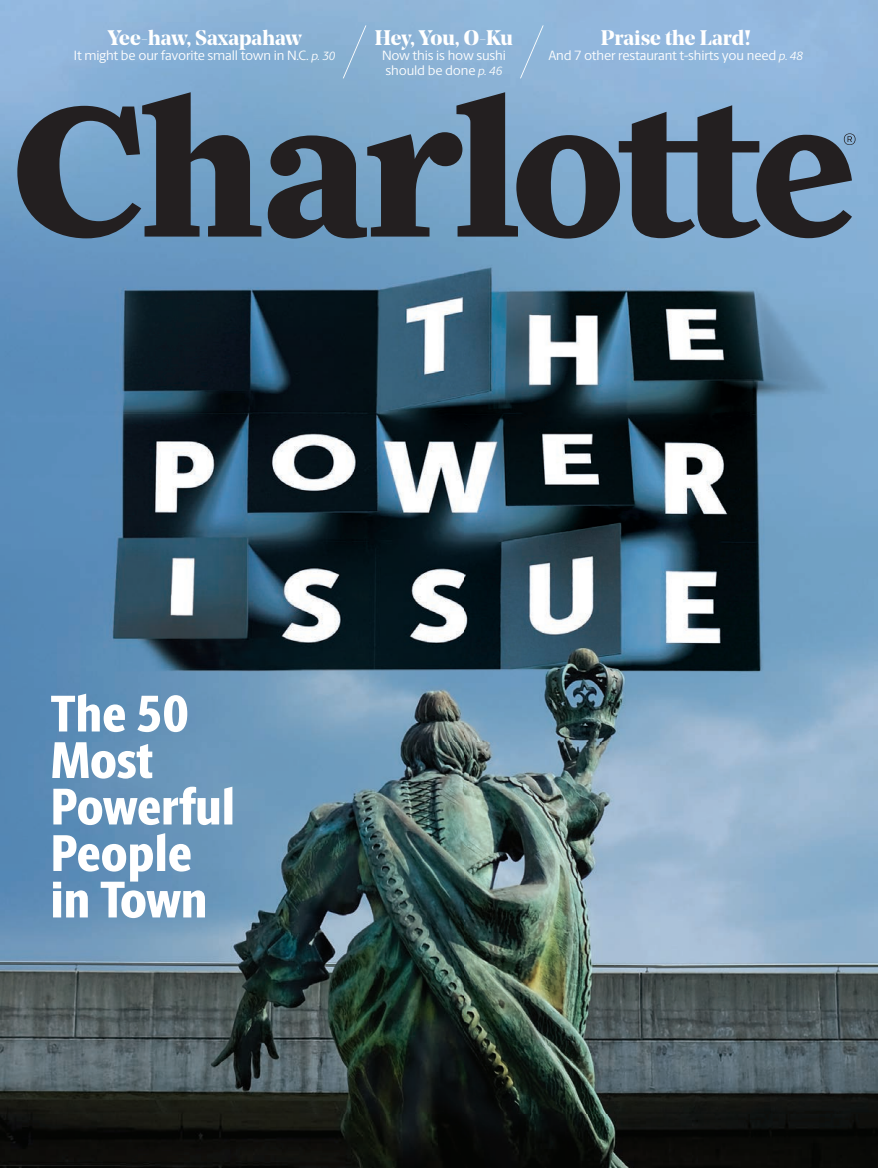
<style>
.page{position:relative;width:878px;height:1168px;background:#fff}
.page>*{position:absolute;margin:0;border:0;box-sizing:border-box;transform-origin:0 0}
.t1{font:800 51.75px/46.5px "Berlingske Sans Cn";letter-spacing:-.005em;color:#fff}
.t2{font:700 21px "Noe Display";color:#fff}
.t3{font:13.5px/15px "Berlingske Sans";letter-spacing:-.01em;color:#fff}
.s1{font-style:italic;font-size:12px}
</style>
<div class="page">
<img style="left:0;top:1px;width:878px;height:1167px">
<svg style="left:17px;top:92px;width:244px;height:146px;background:#4f657a"></svg>
<svg style="left:268px;top:92px;width:587px;height:147px;background:#586e82"></svg>
<svg style="left:342px;top:25px;width:25px;height:54px"></svg>
<svg style="left:519px;top:25px;width:25px;height:54px"></svg>
<h2 class="t2" style="left:108px;top:25px;width:196px">Yee-haw, Saxapahaw</h2>
<p class="t3" style="left:74px;top:48px;width:263px">It might be our favorite small town in N.C. <span class="s1">p. 30</span></p>
<h2 class="t2" style="left:375px;top:25px;width:140px">Hey, You, O-Ku</h2>
<p class="t3" style="left:382px;top:48px;width:125px">Now this is how sushi should be done <span class="s1">p. 46</span></p>
<h2 class="t2" style="left:600px;top:25px;width:152px">Praise the Lard!</h2>
<p class="t3" style="left:548px;top:48px;width:256px">And 7 other restaurant t-shirts you need <span class="s1">p. 48</span></p>
<h1 class="t1" style="left:51px;top:690px;width:186px">The 50<br>Most<br>Powerful<br>People in Town</h1>
</div>
